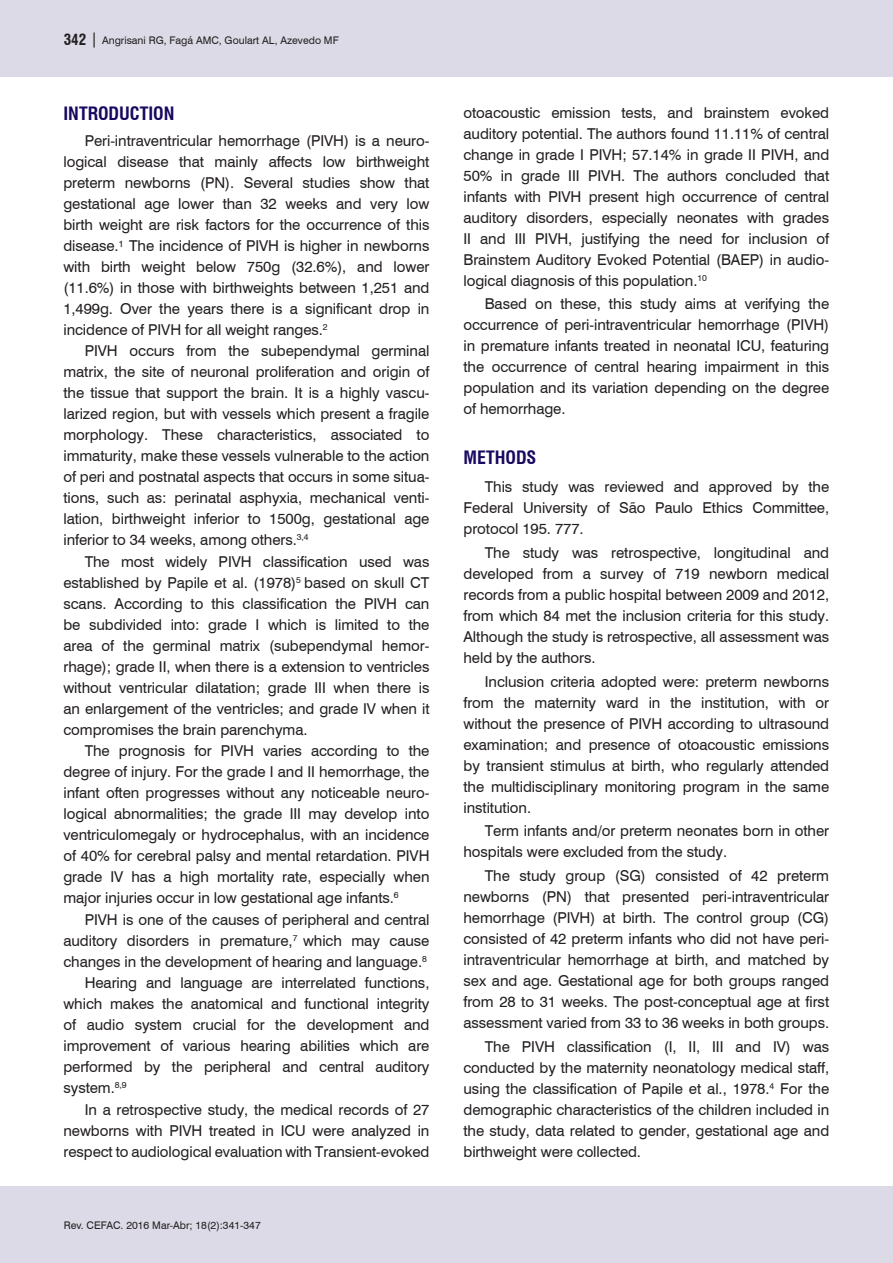
<style>
.page{position:relative;width:893px;height:1263px;background:#fff}
.page>*{position:absolute;margin:0;border:0;box-sizing:border-box;transform-origin:0 0}
.Nivel_1{font:700 condensed 18px "Swiss 721 BT";color:#18085f}
.Corpo_do_texto_INGL{font:15px/21px "Swiss 721 BT";letter-spacing:-.005em;color:#231f20;text-align:justify}
.Cabeço_autor_esquer{font:10.5px "Swiss 721 BT";color:#231f20}
.Legenda_b_esquerdo{font:10.5px "Swiss 721 BT";color:#231f20}
.s1{font-weight:700;font-stretch:condensed;font-size:15px}
.s2{font-size:15px}
</style>
<div class="page">
<div style="left:0;top:1186px;width:893px;height:77px;background:#dcdae7"></div>
<div style="left:0;top:0;width:893px;height:77px;background:#dcdae7"></div>
<p class="Cabeço_autor_esquer" style="left:64px;top:33px;width:277px"><span class="s1">342</span> <span class="s2">|</span> Angrisani RG, Fagá AMC, Goulart AL, Azevedo MF</p>
<p class="Nivel_1" style="left:63px;top:103px;width:113px">INTRODUCTION</p>
<p class="Corpo_do_texto_INGL" style="left:63px;top:129px;width:368px;text-indent:21px">Peri-intraventricular hemorrhage (PIVH) is a neuro&shy;logical disease that mainly affects low birthweight preterm newborns (PN). Several studies show that gestational age lower than 32 weeks and very low birth weight are risk factors for the occurrence of this disease.¹ The incidence of PIVH is higher in newborns with birth weight below 750g (32.6%), and lower (11.6%) in those with birthweights between 1,251 and 1,499g. Over the years there is a significant drop in incidence of PIVH for all weight ranges.<sup>2</sup></p>
<p class="Corpo_do_texto_INGL" style="left:63px;top:340px;width:368px;text-indent:21px">PIVH occurs from the subependymal germinal matrix, the site of neuronal proliferation and origin of the tissue that support the brain. It is a highly vascu&shy;larized region, but with vessels which present a fragile morphology. These characteristics, associated to immaturity, make these vessels vulnerable to the action of peri and postnatal aspects that occurs in some situa&shy;tions, such as: perinatal asphyxia, mechanical venti&shy;lation, birthweight inferior to 1500g, gestational age inferior to 34 weeks, among others.<sup>3,4</sup></p>
<p class="Corpo_do_texto_INGL" style="left:63px;top:550px;width:368px;text-indent:21px">The most widely PIVH classification used was established by Papile et al. (1978)<sup>5</sup> based on skull CT scans. According to this classification the PIVH can be subdivided into: grade I which is limited to the area of the germinal matrix (subependymal hemor&shy;rhage); grade II, when there is a extension to ventricles without ventricular dilatation; grade III when there is an enlargement of the ventricles; and grade IV when it compromises the brain parenchyma.</p>
<p class="Corpo_do_texto_INGL" style="left:63px;top:740px;width:368px;text-indent:21px">The prognosis for PIVH varies according to the degree of injury. For the grade I and II hemorrhage, the infant often progresses without any noticeable neuro&shy;logical abnormalities; the grade III may develop into ventriculomegaly or hydrocephalus, with an incidence of 40% for cerebral palsy and mental retardation. PIVH grade IV has a high mortality rate, especially when major injuries occur in low gestational age infants.<sup>6</sup></p>
<p class="Corpo_do_texto_INGL" style="left:63px;top:908px;width:368px;text-indent:21px">PIVH is one of the causes of peripheral and central auditory disorders in premature,<sup>7</sup> which may cause changes in the development of hearing and language.<sup>8</sup></p>
<p class="Corpo_do_texto_INGL" style="left:63px;top:972px;width:368px;text-indent:21px">Hearing and language are interrelated functions, which makes the anatomical and functional integrity of audio system crucial for the development and improvement of various hearing abilities which are performed by the peripheral and central auditory system.<sup>8,9</sup></p>
<p class="Corpo_do_texto_INGL" style="left:63px;top:1098px;width:368px;text-indent:21px">In a retrospective study, the medical records of 27 newborns with PIVH treated in ICU were analyzed in respect to audiological evaluation with Transient-evoked</p>
<p class="Legenda_b_esquerdo" style="left:64px;top:1218px;width:199px">Rev. CEFAC. 2016 Mar-Abr; 18(2):341-347</p>
<p class="Corpo_do_texto_INGL" style="left:463px;top:101px;width:367px">otoacoustic emission tests, and brainstem evoked auditory potential. The authors found 11.11% of central change in grade I PIVH; 57.14% in grade II PIVH, and 50% in grade III PIVH. The authors concluded that infants with PIVH present high occurrence of central auditory disorders, especially neonates with grades II and III PIVH, justifying the need for inclusion of Brainstem Auditory Evoked Potential (BAEP) in audio&shy;logical diagnosis of this population.<sup>10</sup></p>
<p class="Corpo_do_texto_INGL" style="left:463px;top:293px;width:367px;text-indent:21px">Based on these, this study aims at verifying the occurrence of peri-intraventricular hemorrhage (PIVH) in premature infants treated in neonatal ICU, featuring the occurrence of central hearing impairment in this population and its variation depending on the degree of hemorrhage.</p>
<p class="Nivel_1" style="left:463px;top:447px;width:74px">METHODS</p>
<p class="Corpo_do_texto_INGL" style="left:463px;top:476px;width:367px;text-indent:21px">This study was reviewed and approved by the Federal University of São Paulo Ethics Committee, protocol 195. 777.</p>
<p class="Corpo_do_texto_INGL" style="left:463px;top:541px;width:367px;text-indent:21px">The study was retrospective, longitudinal and developed from a survey of 719 newborn medical records from a public hospital between 2009 and 2012, from which 84 met the inclusion criteria for this study.<br>Although the study is retrospective, all assessment was held by the authors.</p>
<p class="Corpo_do_texto_INGL" style="left:463px;top:670px;width:367px;text-indent:21px">Inclusion criteria adopted were: preterm newborns from the maternity ward in the institution, with or without the presence of PIVH according to ultrasound examination; and presence of otoacoustic emissions by transient stimulus at birth, who regularly attended the multidisciplinary monitoring program in the same institution.</p>
<p class="Corpo_do_texto_INGL" style="left:463px;top:820px;width:367px;text-indent:21px">Term infants and/or preterm neonates born in other hospitals were excluded from the study.</p>
<p class="Corpo_do_texto_INGL" style="left:463px;top:864px;width:367px;text-indent:21px">The study group (SG) consisted of 42 preterm newborns (PN) that presented peri-intraventricular hemorrhage (PIVH) at birth. The control group (CG) consisted of 42 preterm infants who did not have peri&shy;intraventricular hemorrhage at birth, and matched by sex and age. Gestational age for both groups ranged from 28 to 31 weeks. The post-conceptual age at first assessment varied from 33 to 36 weeks in both groups.</p>
<p class="Corpo_do_texto_INGL" style="left:463px;top:1035px;width:367px;text-indent:21px">The PIVH classification (I, II, III and IV) was conducted by the maternity neonatology medical staff, using the classification of Papile et al., 1978.<sup>4</sup> For the demographic characteristics of the children included in the study, data related to gender, gestational age and birthweight were collected.</p>
</div>
